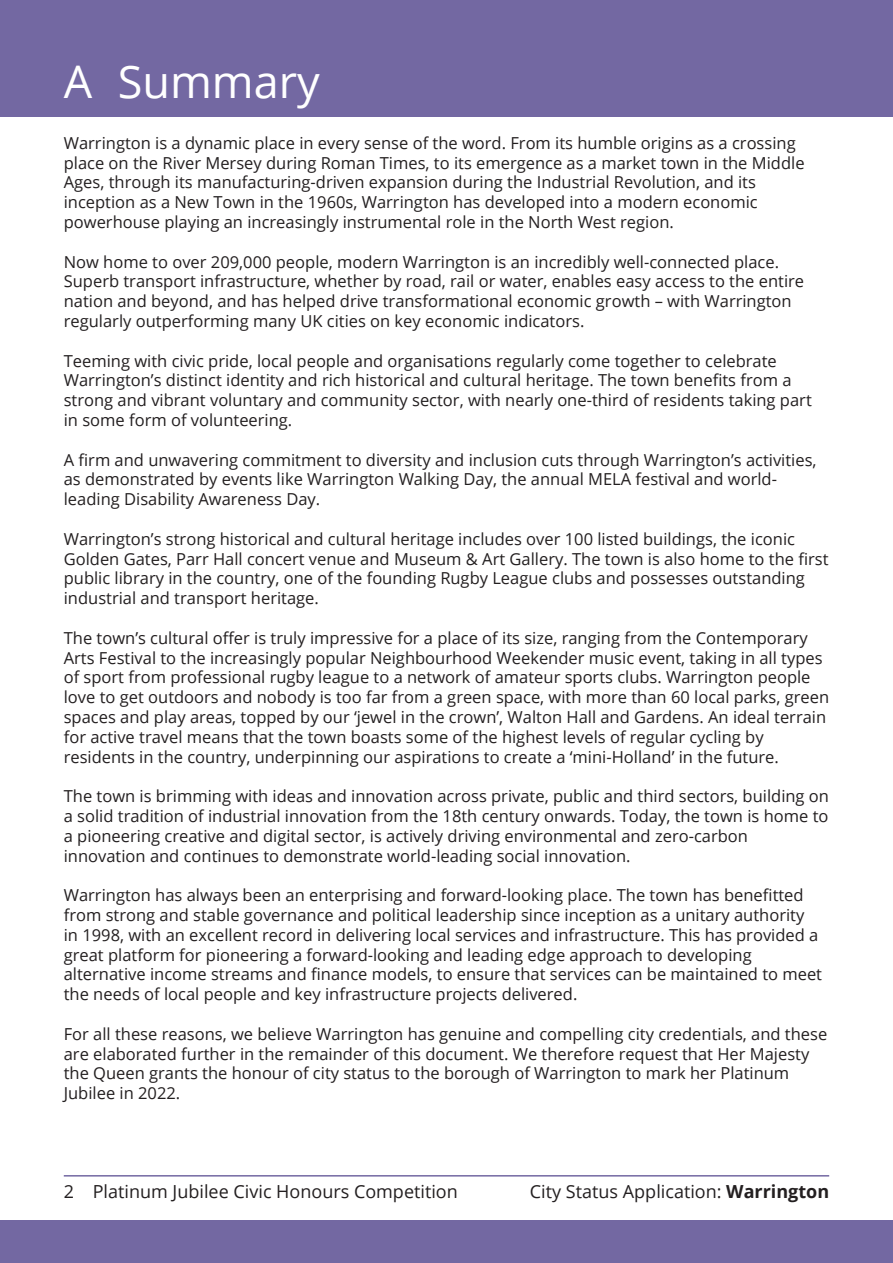
<style>
.page{position:relative;width:893px;height:1263px;background:#fff}
.page>*{position:absolute;margin:0;border:0;box-sizing:border-box;transform-origin:0 0}
.t1{font:45px "Open Sans";color:#fff}
.t2{font:18px "Open Sans";color:#231f20}
.t3{font:16.5px/19.8px "Open Sans";color:#231f20}
.s1{font-weight:700}
</style>
<div class="page">
<div style="left:0;top:1220px;width:893px;height:43px;background:#7368a2"></div>
<hr style="left:64px;top:1175px;width:765px;height:1px;background:#7368a2">
<div style="left:0;top:0;width:893px;height:116px;background:#7368a2"></div>
<p class="t1" style="left:64px;top:51px;width:258px">A Summary</p>
<p class="t3" style="left:64px;top:132px;width:742px">Warrington is a dynamic place in every sense of the word. From its humble origins as a crossing place on the River Mersey during Roman Times, to its emergence as a market town in the Middle<br>Ages, through its manufacturing-driven expansion during the Industrial Revolution, and its</p>
<p class="t3" style="left:64px;top:192px;width:695px">inception as a New Town in the 1960s, Warrington has developed into a modern economic</p>
<p class="t3" style="left:64px;top:212px;width:612px">powerhouse playing an increasingly instrumental role in the North West region.</p>
<p class="t3" style="left:64px;top:251px;width:742px">Now home to over 209,000 people, modern Warrington is an incredibly well-connected place.<br>Superb transport infrastructure, whether by road, rail or water, enables easy access to the entire nation and beyond, and has helped drive transformational economic growth – with Warrington regularly outperforming many UK cities on key economic indicators.</p>
<p class="t3" style="left:64px;top:350px;width:715px">Teeming with civic pride, local people and organisations regularly come together to celebrate</p>
<p class="t3" style="left:64px;top:370px;width:749px">Warrington’s distinct identity and rich historical and cultural heritage. The town benefits from a strong and vibrant voluntary and community sector, with nearly one-third of residents taking part in some form of volunteering.</p>
<p class="t3" style="left:64px;top:449px;width:754px">A firm and unwavering commitment to diversity and inclusion cuts through Warrington’s activities, as demonstrated by events like Warrington Walking Day, the annual MELA festival and world-</p>
<p class="t3" style="left:64px;top:489px;width:258px">leading Disability Awareness Day.</p>
<p class="t3" style="left:64px;top:528px;width:766px">Warrington’s strong historical and cultural heritage includes over 100 listed buildings, the iconic Golden Gates, Parr Hall concert venue and Museum &amp; Art Gallery. The town is also home to the first public library in the country, one of the founding Rugby League clubs and possesses outstanding industrial and transport heritage.</p>
<p class="t3" style="left:64px;top:627px;width:767px">The town’s cultural offer is truly impressive for a place of its size, ranging from the Contemporary Arts Festival to the increasingly popular Neighbourhood Weekender music event, taking in all types of sport from professional rugby league to a network of amateur sports clubs. Warrington people love to get outdoors and nobody is too far from a green space, with more than 60 local parks, green spaces and play areas, topped by our ‘jewel in the crown’, Walton Hall and Gardens. An ideal terrain for active travel means that the town boasts some of the highest levels of regular cycling by</p>
<p class="t3" style="left:64px;top:746px;width:717px">residents in the country, underpinning our aspirations to create a ‘mini-Holland’ in the future.</p>
<p class="t3" style="left:64px;top:786px;width:767px;text-align:justify">The town is brimming with ideas and innovation across private, public and third sectors, building on a solid tradition of industrial innovation from the 18th century onwards. Today, the town is home to a pioneering creative and digital sector, is actively driving environmental and zero-carbon</p>
<p class="t3" style="left:64px;top:845px;width:568px">innovation and continues to demonstrate world-leading social innovation.</p>
<p class="t3" style="left:64px;top:885px;width:756px">Warrington has always been an enterprising and forward-looking place. The town has benefitted from strong and stable governance and political leadership since inception as a unitary authority in 1998, with an excellent record in delivering local services and infrastructure. This has provided a great platform for pioneering a forward-looking and leading edge approach to developing</p>
<p class="t3" style="left:64px;top:964px;width:760px">alternative income streams and finance models, to ensure that services can be maintained to meet the needs of local people and key infrastructure projects delivered.</p>
<p class="t3" style="left:64px;top:1023px;width:765px">For all these reasons, we believe Warrington has genuine and compelling city credentials, and these are elaborated further in the remainder of this document. We therefore request that Her Majesty the Queen grants the honour of city status to the borough of Warrington to mark her Platinum Jubilee in 2022.</p>
<p class="t2" style="left:64px;top:1179px;width:396px">2 Platinum Jubilee Civic Honours Competition</p>
<p class="t2" style="left:530px;top:1179px;width:301px">City Status Application: <span class="s1">Warrington</span></p>
</div>
